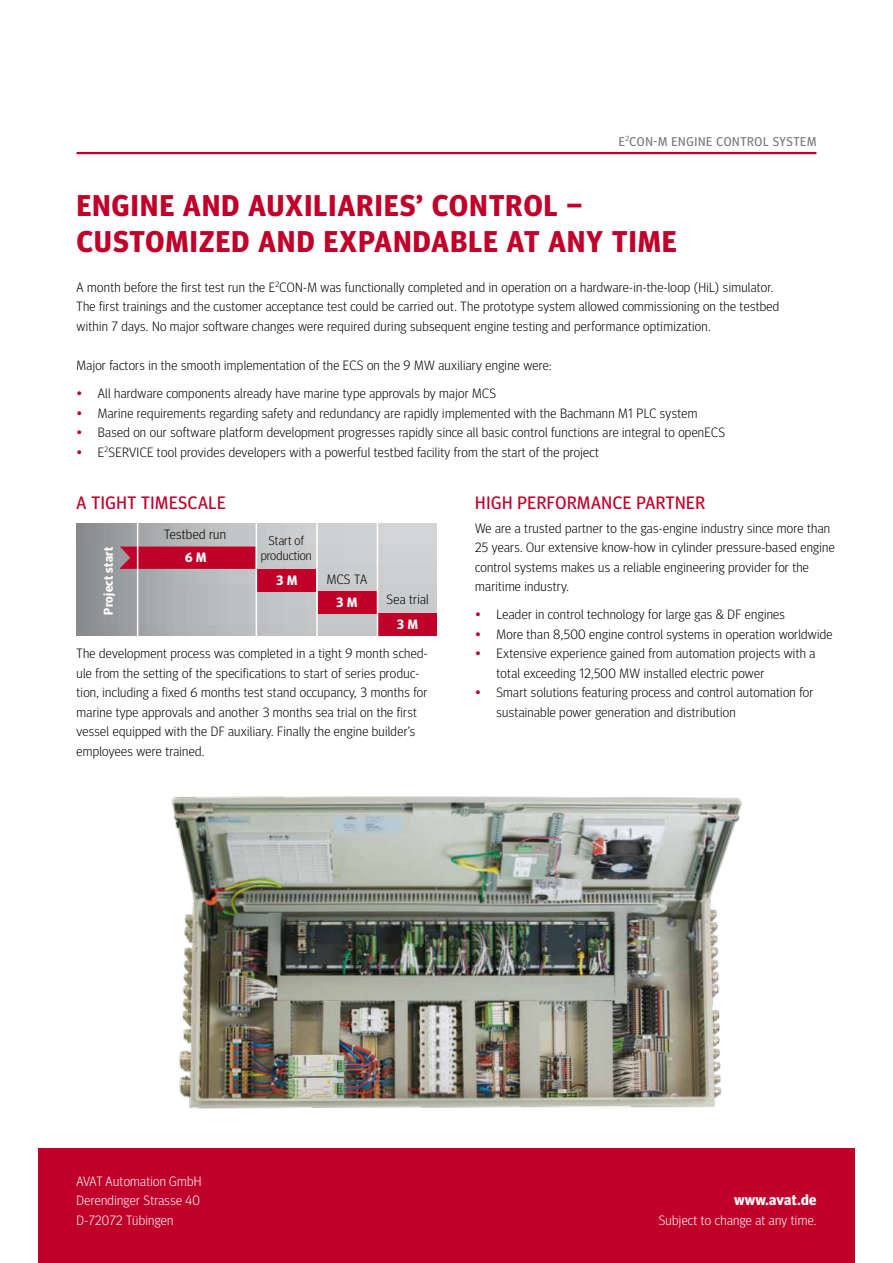
<style>
.page{position:relative;width:893px;height:1263px;background:#fff}
.page>*{position:absolute;margin:0;border:0;box-sizing:border-box;transform-origin:0 0}
.t1{font:700 30px/36px "Meta Headline OT";letter-spacing:.045em;color:#c1002a}
.t2{font:18px "Meta Headline OT";letter-spacing:.035em;color:#c1002a}
.t3{font:700 15px "Meta Headline OT";letter-spacing:.02em;color:#fff}
.t4{font:300 13.5px/19.5px "Meta Headline OT";letter-spacing:.025em;color:#000}
.t5{font:300 13.5px/19.5px "Meta Headline OT";letter-spacing:.025em;color:#fff;text-align:justify}
.t6{font:700 13.5px "Meta Headline OT";color:#fff}
.t7{font:12.75px "Meta Headline OT";letter-spacing:.055em;color:#7b7c7e}
.t8{font:300 12.75px/15px "Meta Headline OT";letter-spacing:.01em;color:#000;text-align:center}
.t9{font:700 12.75px "Meta Headline OT";letter-spacing:.025em;color:#fff}
.s1{color:#c1002a}
</style>
<div class="page">
<div style="left:38px;top:1148px;width:817px;height:115px;background:#c1002a"></div>
<hr style="left:77px;top:152px;width:739px;height:2px;background:#c1002a">
<svg style="left:77px;top:524px;width:360px;height:112px;background:#b9b9bb"></svg>
<div style="left:257px;top:569px;width:59px;height:22px;background:#c1002a"></div>
<div style="left:318px;top:591px;width:58px;height:22px;background:#c1002a"></div>
<div style="left:378px;top:613px;width:59px;height:23px;background:#c1002a"></div>
<svg style="left:120px;top:546px;width:136px;height:23px;background:#bf0c33"></svg>
<hr style="left:137px;top:522px;width:1px;height:115px;background:#fff">
<hr style="left:256px;top:522px;width:1px;height:115px;background:#fff">
<hr style="left:316px;top:522px;width:2px;height:115px;background:#fff">
<hr style="left:377px;top:522px;width:1px;height:115px;background:#fff">
<img style="left:171px;top:796px;width:571px;height:313px">
<p class="t7" style="left:619px;top:133px;width:199px">E<sup>2</sup>CON-M ENGINE CONTROL SYSTEM</p>
<h1 class="t1" style="left:77px;top:189px;width:601px">ENGINE AND AUXILIARIES’ CONTROL –<br>CUSTOMIZED AND EXPANDABLE AT ANY TIME</h1>
<p class="t4" style="left:77px;top:277px;width:704px">A month before the first test run the E<sup>2</sup>CON-M was functionally completed and in operation on a hardware-in-the-loop (HiL) simulator.<br>The first trainings and the customer acceptance test could be carried out. The prototype system allowed commissioning on the testbed within 7 days. No major software changes were required during subsequent engine testing and performance optimization.</p>
<p class="t4" style="left:77px;top:355px;width:477px">Major factors in the smooth implementation of the ECS on the 9 MW auxiliary engine were:</p>
<p class="t4" style="left:77px;top:383px;width:421px"><span class="s1">•</span> All hardware components already have marine type approvals by major MCS</p>
<p class="t4" style="left:77px;top:403px;width:622px"><span class="s1">•</span> Marine requirements regarding safety and redundancy are rapidly implemented with the Bachmann M1 PLC system</p>
<p class="t4" style="left:77px;top:422px;width:650px"><span class="s1">•</span> Based on our software platform development progresses rapidly since all basic control functions are integral to openECS</p>
<p class="t4" style="left:77px;top:442px;width:524px"><span class="s1">•</span> E<sup>2</sup>SERVICE tool provides developers with a powerful testbed facility from the start of the project</p>
<h2 class="t2" style="left:77px;top:492px;width:151px">A TIGHT TIMESCALE</h2>
<p class="t9" style="left:101px;top:615px;width:69px;rotate:-90deg">Project start</p>
<p class="t4" style="left:164px;top:525px;width:63px">Testbed run</p>
<p class="t6" style="left:185px;top:550px;width:23px">6 M</p>
<p class="t8" style="left:261px;top:532px;width:53px">Start of production</p>
<p class="t6" style="left:276px;top:572px;width:22px">3 M</p>
<p class="t4" style="left:327px;top:569px;width:42px">MCS TA</p>
<p class="t6" style="left:337px;top:594px;width:22px">3 M</p>
<p class="t4" style="left:386px;top:589px;width:44px">Sea trial</p>
<p class="t6" style="left:397px;top:616px;width:22px">3 M</p>
<p class="t4" style="left:77px;top:644px;width:353px">The development process was completed in a tight 9 month sched&shy;ule from the setting of the specifications to start of series produc&shy;tion, including a fixed 6 months test stand occupancy, 3 months for marine type approvals and another 3 months sea trial on the first vessel equipped with the DF auxiliary. Finally the engine builder’s employees were trained.</p>
<h2 class="t2" style="left:475px;top:492px;width:231px">HIGH PERFORMANCE PARTNER</h2>
<p class="t4" style="left:475px;top:518px;width:361px">We are a trusted partner to the gas-engine industry since more than 25 years. Our extensive know-how in cylinder pressure-based engine control systems makes us a reliable engineering provider for the maritime industry.</p>
<p class="t4" style="left:475px;top:605px;width:311px"><span class="s1">•</span> Leader in control technology for large gas &amp; DF engines</p>
<p class="t4" style="left:475px;top:624px;width:359px"><span class="s1">•</span> More than 8,500 engine control systems in operation worldwide</p>
<p class="t4" style="left:496px;top:644px;width:320px;text-indent:-21px"><span class="s1">•</span> Extensive experience gained from automation projects with a total exceeding 12,500 MW installed electric power</p>
<p class="t4" style="left:496px;top:683px;width:318px;text-indent:-21px"><span class="s1">•</span> Smart solutions featuring process and control automation for sustainable power generation and distribution</p>
<p class="t5" style="left:77px;top:1171px;width:126px">AVAT Automation GmbH Derendinger Strasse 40<br>D-72072 Tübingen</p>
<p class="t3" style="left:734px;top:1191px;width:84px">www.avat.de</p>
<p class="t5" style="left:659px;top:1210px;width:159px">Subject to change at any time.</p>
</div>
